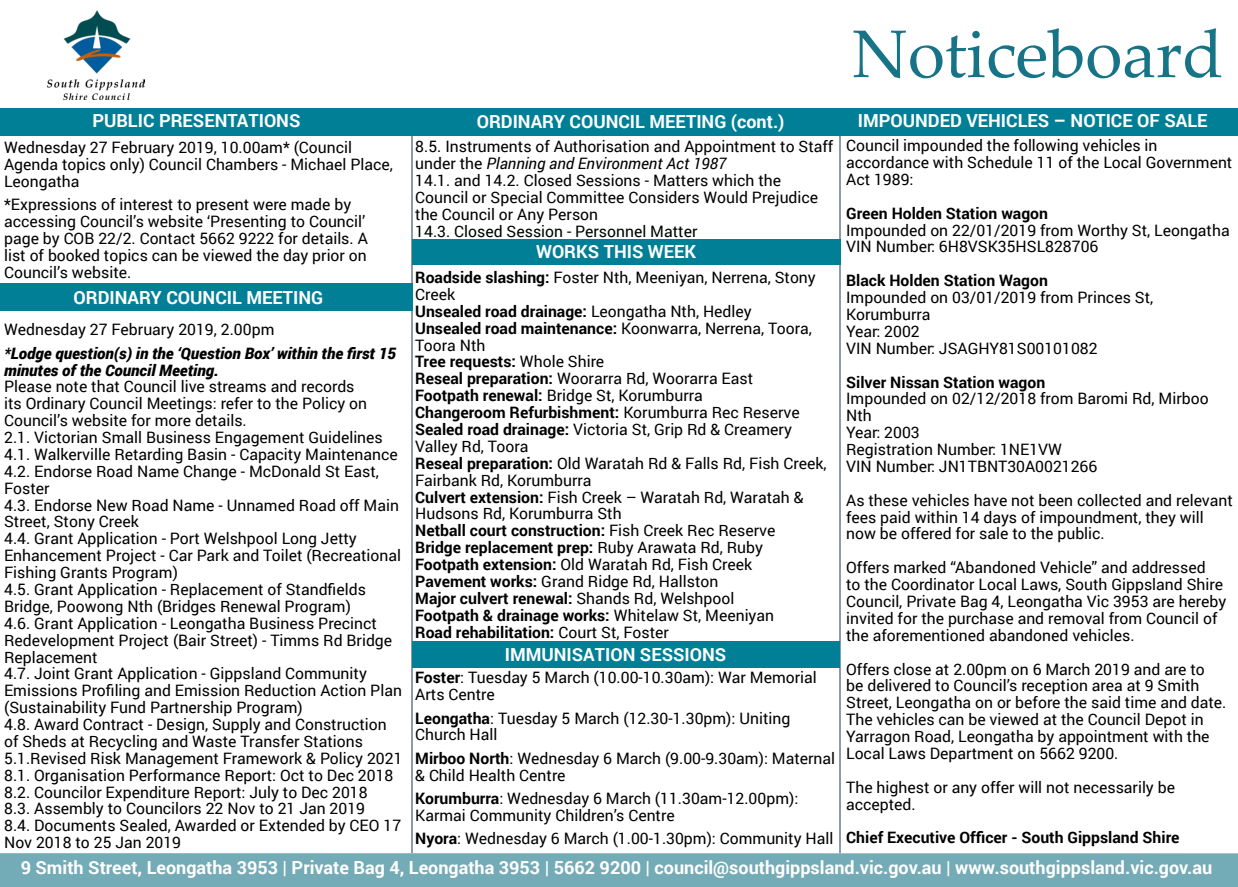
<style>
.page{position:relative;width:1238px;height:887px;background:#fff}
.page>*{position:absolute;margin:0;border:0;box-sizing:border-box;transform-origin:0 0}
.t1{font:67.5px "Palatino Linotype";color:#167486}
.t2{font:700 18px "Roboto";color:#fff}
.t3{font:15.75px/16.9px "Roboto";color:#000}
.t4{font:700 15.75px "Roboto";color:#000}
.t5{font:italic 900 15.75px/16.9px "Roboto";color:#000}
.s1{font-style:italic}
.s2{font-weight:700}
.s3{font-weight:400}
</style>
<div class="page">
<hr style="left:411px;top:125px;width:1px;height:727px;background:#8a9ba9">
<hr style="left:839px;top:123px;width:1px;height:729px;background:#8a9ba9">
<div style="left:0;top:853px;width:1237px;height:34px;background:#73abb6"></div>
<img style="left:48px;top:11px;width:96px;height:88px">
<div style="left:839px;top:108px;width:398px;height:28px;background:#017f96"></div>
<div style="left:0;top:108px;width:412px;height:28px;background:#017f96"></div>
<div style="left:411px;top:108px;width:429px;height:28px;background:#017f96"></div>
<div style="left:412px;top:240px;width:428px;height:25px;background:#017f96"></div>
<div style="left:0;top:283px;width:412px;height:28px;background:#017f96"></div>
<div style="left:412px;top:641px;width:428px;height:26px;background:#017f96"></div>
<p class="t1" style="left:851px;top:6px;width:373px">Noticeboard</p>
<p class="t2" style="left:92px;top:108px;width:210px">PUBLIC PRESENTATIONS</p>
<p class="t2" style="left:476px;top:108px;width:309px">ORDINARY COUNCIL MEETING (cont.)</p>
<p class="t3" style="left:4px;top:139px;width:390px">Wednesday 27 February 2019, 10.00am* (Council<br>Agenda topics only) Council Chambers - Michael Place,<br>Leongatha</p>
<p class="t3" style="left:4px;top:196px;width:365px">*Expressions of interest to present were made by accessing Council’s website ‘Presenting to Council’ page by COB 22/2. Contact 5662 9222 for details. A list of booked topics can be viewed the day prior on Council’s website.</p>
<p class="t2" style="left:74px;top:285px;width:251px">ORDINARY COUNCIL MEETING</p>
<p class="t3" style="left:4px;top:321px;width:272px">Wednesday 27 February 2019, 2.00pm</p>
<p class="t5" style="left:4px;top:344px;width:393px">*Lodge question(s) in the ‘Question Box’ within the first 15 minutes of the Council Meeting.</p>
<p class="t3" style="left:4px;top:378px;width:364px">Please note that Council live streams and records its Ordinary Council Meetings: refer to the Policy on<br>Council’s website for more details.</p>
<p class="t3" style="left:4px;top:428px;width:380px">2.1. Victorian Small Business Engagement Guidelines</p>
<p class="t3" style="left:4px;top:445px;width:395px">4.1. Walkerville Retarding Basin - Capacity Maintenance</p>
<p class="t3" style="left:4px;top:462px;width:376px">4.2. Endorse Road Name Change - McDonald St East,<br>Foster</p>
<p class="t3" style="left:4px;top:496px;width:396px">4.3. Endorse New Road Name - Unnamed Road off Main<br>Street, Stony Creek</p>
<p class="t3" style="left:4px;top:529px;width:398px">4.4. Grant Application - Port Welshpool Long Jetty<br>Enhancement Project - Car Park and Toilet (Recreational<br>Fishing Grants Program)</p>
<p class="t3" style="left:4px;top:580px;width:363px">4.5. Grant Application - Replacement of Standfields<br>Bridge, Poowong Nth (Bridges Renewal Program)</p>
<p class="t3" style="left:4px;top:614px;width:389px">4.6. Grant Application - Leongatha Business Precinct<br>Redevelopment Project (Bair Street) - Timms Rd Bridge<br>Replacement</p>
<p class="t3" style="left:4px;top:664px;width:399px">4.7. Joint Grant Application - Gippsland Community<br>Emissions Profiling and Emission Reduction Action Plan (Sustainability Fund Partnership Program)</p>
<p class="t3" style="left:4px;top:715px;width:384px">4.8. Award Contract - Design, Supply and Construction of Sheds at Recycling and Waste Transfer Stations</p>
<p class="t3" style="left:4px;top:749px;width:400px">5.1.Revised Risk Management Framework &amp; Policy 2021</p>
<p class="t3" style="left:4px;top:766px;width:391px">8.1. Organisation Performance Report: Oct to Dec 2018</p>
<p class="t3" style="left:4px;top:783px;width:365px">8.2. Councilor Expenditure Report: July to Dec 2018</p>
<p class="t3" style="left:4px;top:799px;width:362px">8.3. Assembly to Councilors 22 Nov to 21 Jan 2019</p>
<p class="t3" style="left:4px;top:816px;width:398px">8.4. Documents Sealed, Awarded or Extended by CEO 17<br>Nov 2018 to 25 Jan 2019</p>
<p class="t3" style="left:415px;top:137px;width:419px">8.5. Instruments of Authorisation and Appointment to Staff under the <span class="s1">Planning and Environment Act 1987</span></p>
<p class="t3" style="left:415px;top:171px;width:404px">14.1. and 14.2. Closed Sessions - Matters which the<br>Council or Special Committee Considers Would Prejudice the Council or Any Person</p>
<p class="t3" style="left:415px;top:222px;width:284px">14.3. Closed Session - Personnel Matter</p>
<p class="t3" style="left:415px;top:268px;width:402px"><span class="s2">Roadside slashing:</span> Foster Nth, Meeniyan, Nerrena, Stony<br>Creek</p>
<p class="t4" style="left:415px;top:300px;width:338px">Unsealed road drainage: <span class="s3">Leongatha Nth, Hedley</span></p>
<p class="t3" style="left:415px;top:319px;width:398px"><span class="s2">Unsealed road maintenance:</span> Koonwarra, Nerrena, Toora,<br>Toora Nth</p>
<p class="t4" style="left:415px;top:351px;width:190px">Tree requests: <span class="s3">Whole Shire</span></p>
<p class="t3" style="left:415px;top:370px;width:339px"><span class="s2">Reseal preparation:</span> Woorarra Rd, Woorarra East</p>
<p class="t3" style="left:415px;top:386px;width:289px"><span class="s2">Footpath renewal:</span> Bridge St, Korumburra</p>
<p class="t4" style="left:415px;top:401px;width:386px">Changeroom Refurbishment: <span class="s3">Korumburra Rec Reserve</span></p>
<p class="t3" style="left:415px;top:420px;width:378px"><span class="s2">Sealed road drainage:</span> Victoria St, Grip Rd &amp; Creamery<br>Valley Rd, Toora</p>
<p class="t3" style="left:415px;top:454px;width:413px"><span class="s2">Reseal preparation:</span> Old Waratah Rd &amp; Falls Rd, Fish Creek,<br>Fairbank Rd, Korumburra</p>
<p class="t3" style="left:415px;top:488px;width:390px"><span class="s2">Culvert extension:</span> Fish Creek – Waratah Rd, Waratah &amp;<br>Hudsons Rd, Korumburra Sth</p>
<p class="t4" style="left:415px;top:519px;width:361px">Netball court construction: <span class="s3">Fish Creek Rec Reserve</span></p>
<p class="t4" style="left:415px;top:536px;width:349px">Bridge replacement prep: <span class="s3">Ruby Arawata Rd, Ruby</span></p>
<p class="t3" style="left:415px;top:555px;width:338px"><span class="s2">Footpath extension:</span> Old Waratah Rd, Fish Creek</p>
<p class="t3" style="left:415px;top:572px;width:304px"><span class="s2">Pavement works:</span> Grand Ridge Rd, Hallston</p>
<p class="t4" style="left:415px;top:587px;width:320px">Major culvert renewal: <span class="s3">Shands Rd, Welshpool</span></p>
<p class="t4" style="left:415px;top:604px;width:360px">Footpath &amp; drainage works: <span class="s3">Whitelaw St, Meeniyan</span></p>
<p class="t4" style="left:415px;top:621px;width:255px">Road rehabilitation: <span class="s3">Court St, Foster</span></p>
<p class="t3" style="left:415px;top:668px;width:403px"><span class="s2">Foster</span>: Tuesday 5 March (10.00-10.30am): War Memorial<br>Arts Centre</p>
<p class="t3" style="left:415px;top:709px;width:376px"><span class="s2">Leongatha</span>: Tuesday 5 March (12.30-1.30pm): Uniting<br>Church Hall</p>
<p class="t3" style="left:415px;top:749px;width:421px"><span class="s2">Mirboo North</span>: Wednesday 6 March (9.00-9.30am): Maternal &amp; Child Health Centre</p>
<p class="t3" style="left:415px;top:789px;width:384px"><span class="s2">Korumburra</span>: Wednesday 6 March (11.30am-12.00pm):<br>Karmai Community Children’s Centre</p>
<p class="t3" style="left:415px;top:829px;width:419px"><span class="s2">Nyora</span>: Wednesday 6 March (1.00-1.30pm): Community Hall</p>
<p class="t2" style="left:536px;top:239px;width:162px">WORKS THIS WEEK</p>
<p class="t2" style="left:505px;top:641px;width:223px">IMMUNISATION SESSIONS</p>
<p class="t2" style="left:857px;top:108px;width:351px">IMPOUNDED VEHICLES – NOTICE OF SALE</p>
<p class="t3" style="left:846px;top:136px;width:388px">Council impounded the following vehicles in accordance with Schedule 11 of the Local Government<br>Act 1989:</p>
<p class="t4" style="left:846px;top:202px;width:203px">Green Holden Station wagon</p>
<p class="t3" style="left:846px;top:221px;width:385px">Impounded on 22/01/2019 from Worthy St, Leongatha</p>
<p class="t3" style="left:846px;top:238px;width:254px">VIN Number: 6H8VSK35HSL828706</p>
<p class="t4" style="left:846px;top:269px;width:203px">Black Holden Station Wagon</p>
<p class="t3" style="left:846px;top:288px;width:308px">Impounded on 03/01/2019 from Princes St,<br>Korumburra</p>
<p class="t3" style="left:846px;top:322px;width:75px">Year: 2002</p>
<p class="t3" style="left:846px;top:339px;width:253px">VIN Number: JSAGHY81S00101082</p>
<p class="t4" style="left:846px;top:371px;width:200px">Silver Nissan Station wagon</p>
<p class="t3" style="left:846px;top:390px;width:364px">Impounded on 02/12/2018 from Baromi Rd, Mirboo<br>Nth</p>
<p class="t3" style="left:846px;top:423px;width:75px">Year: 2003</p>
<p class="t3" style="left:846px;top:440px;width:217px">Registration Number: 1NE1VW</p>
<p class="t3" style="left:846px;top:457px;width:253px">VIN Number: JN1TBNT30A0021266</p>
<p class="t3" style="left:846px;top:491px;width:388px">As these vehicles have not been collected and relevant fees paid within 14 days of impoundment, they will now be offered for sale to the public.</p>
<p class="t3" style="left:846px;top:558px;width:381px">Offers marked “Abandoned Vehicle” and addressed<br>to the Coordinator Local Laws, South Gippsland Shire Council, Private Bag 4, Leongatha Vic 3953 are hereby invited for the purchase and removal from Council of the aforementioned abandoned vehicles.</p>
<p class="t3" style="left:846px;top:660px;width:382px">Offers close at 2.00pm on 6 March 2019 and are to<br>be delivered to Council’s reception area at 9 Smith Street, Leongatha on or before the said time and date.<br>The vehicles can be viewed at the Council Depot in Yarragon Road, Leongatha by appointment with the Local Laws Department on 5662 9200.</p>
<p class="t3" style="left:846px;top:778px;width:330px">The highest or any offer will not necessarily be accepted.</p>
<p class="t4" style="left:846px;top:826px;width:335px">Chief Executive Officer - South Gippsland Shire</p>
<p class="t2" style="left:21px;top:855px;width:1192px">9 Smith Street, Leongatha 3953 | Private Bag 4, Leongatha 3953 | 5662 9200 | council@southgippsland.vic.gov.au | www.southgippsland.vic.gov.au</p>
</div>
